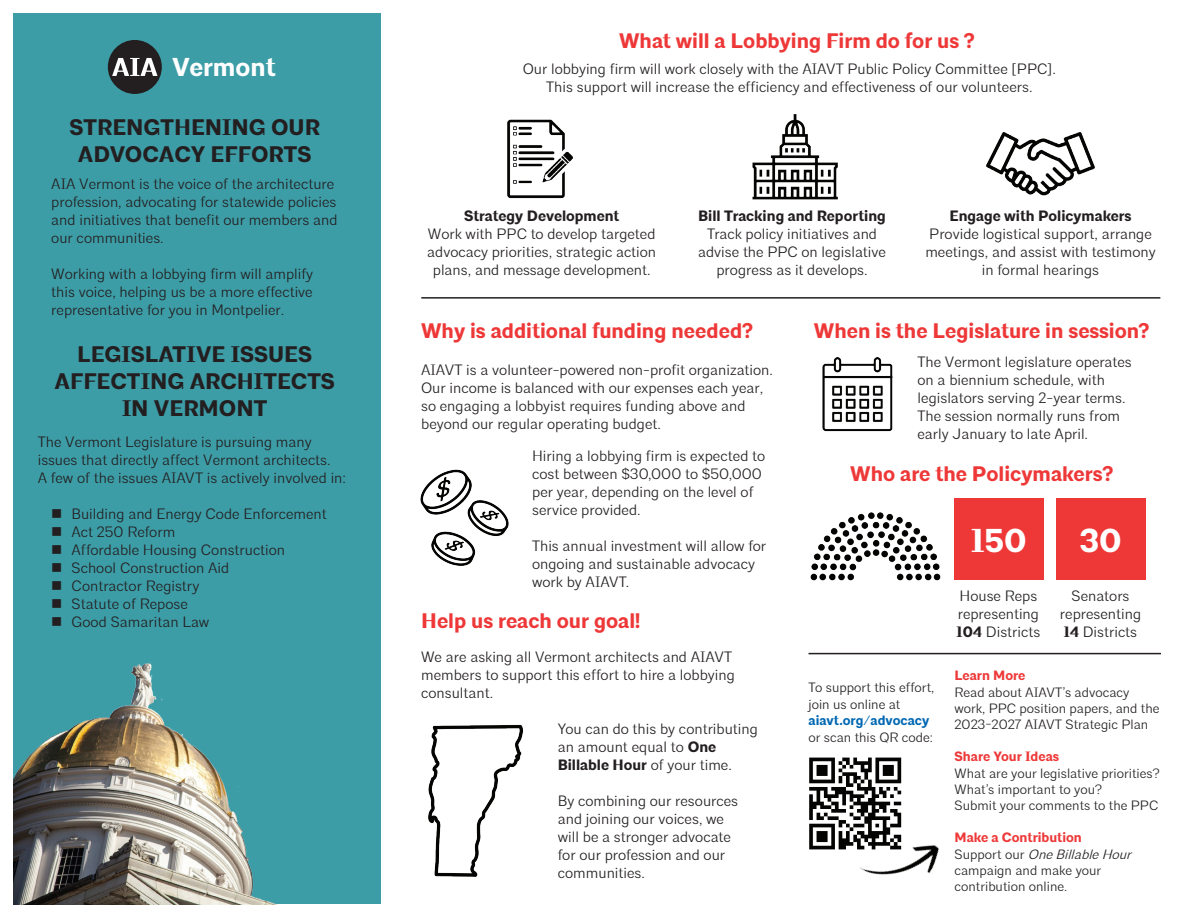
<style>
.page{position:relative;width:1188px;height:918px;background:#fff}
.page>*{position:absolute;margin:0;border:0;box-sizing:border-box;transform-origin:0 0}
.t1{font:700 33px "Architype";color:#fff}
.t2{font:700 25.8px "Architype";color:#fff}
.t3{font:700 22.5px/27px "Architype";color:#231f20;text-align:center}
.t4{font:700 21px "Architype";color:#ee3838}
.t5{font:300 15px/18px "Architype";color:#231f20}
.t6{font:700 15px "Architype";color:#231f20}
.t7{font:300 13.5px/16.2px "Architype";color:#231f20}
.t8{font:700 13.5px "Architype";color:#ee3838}
.t9{font:700 13.5px "Architype";color:#0168b3}
.s1{font-weight:700}
.s2{font-weight:700;color:#ee3838}
.s3{font-style:italic}
</style>
<div class="page">
<div style="left:14px;top:14px;width:367px;height:890px;background:#3d9da7"></div>
<div style="left:108px;top:40px;width:54px;height:54px;background:#231f20;border-radius:50%"></div>
<svg style="left:112px;top:58px;width:46px;height:18px"></svg>
<img style="left:14px;top:662px;width:263px;height:243px">
<div style="left:954px;top:499px;width:90px;height:81px;background:#ee3838"></div>
<div style="left:1056px;top:499px;width:89px;height:81px;background:#ee3838"></div>
<img style="left:822px;top:358px;width:71px;height:74px">
<img style="left:986px;top:132px;width:109px;height:64px">
<img style="left:428px;top:724px;width:96px;height:153px">
<img style="left:507px;top:119px;width:66px;height:80px">
<img style="left:752px;top:114px;width:86px;height:86px">
<img style="left:810px;top:512px;width:131px;height:69px">
<hr style="left:809px;top:653px;width:352px;height:1px;background:#231f20">
<img style="left:420px;top:469px;width:89px;height:97px">
<hr style="left:421px;top:297px;width:739px;height:2px;background:#231f20">
<img style="left:809px;top:757px;width:93px;height:93px">
<img style="left:843px;top:801px;width:96px;height:74px">
<h2 class="t2" style="left:172px;top:51px;width:105px">Vermont</h2>
<h3 class="t3" style="left:69px;top:114px;width:252px">STRENGTHENING OUR<br>ADVOCACY EFFORTS</h3>
<p class="t5" style="left:51px;top:175px;width:288px">AIA Vermont is the voice of the architecture profession, advocating for statewide policies and initiatives that benefit our members and our communities.</p>
<p class="t5" style="left:51px;top:265px;width:263px;text-align:justify">Working with a lobbying firm will amplify this voice, helping us be a more effective representative for you in Montpelier.</p>
<h3 class="t3" style="left:54px;top:342px;width:282px">LEGISLATIVE ISSUES<br>AFFECTING ARCHITECTS<br>IN VERMONT</h3>
<p class="t5" style="left:38px;top:433px;width:310px">The Vermont Legislature is pursuing many issues that directly affect Vermont architects.<br>A few of the issues AIAVT is actively involved in:</p>
<p class="t5" style="left:72px;top:505px;width:257px">Building and Energy Code Enforcement<br>Act 250 Reform<br>Affordable Housing Construction<br>School Construction Aid<br>Contractor Registry<br>Statute of Repose<br>Good Samaritan Law</p>
<h3 class="t4" style="left:619px;top:28px;width:357px">What will a Lobbying Firm do for us ?</h3>
<p class="t5" style="left:523px;top:60px;width:535px;text-align:center">Our lobbying firm will work closely with the AIAVT Public Policy Committee [PPC].<br>This support will increase the efficiency and effectiveness of our volunteers.</p>
<p class="t6" style="left:464px;top:207px;width:157px">Strategy Development</p>
<p class="t5" style="left:427px;top:225px;width:230px;text-align:center">Work with PPC to develop targeted advocacy priorities, strategic action plans, and message development.</p>
<p class="t6" style="left:698px;top:207px;width:189px">Bill Tracking and Reporting</p>
<p class="t5" style="left:698px;top:225px;width:189px;text-align:center">Track policy initiatives and advise the PPC on legislative progress as it develops.</p>
<p class="t6" style="left:949px;top:207px;width:184px">Engage with Policymakers</p>
<p class="t5" style="left:925px;top:225px;width:232px;text-align:center">Provide logistical support, arrange meetings, and assist with testimony in formal hearings</p>
<h3 class="t4" style="left:421px;top:318px;width:333px">Why is additional funding needed?</h3>
<p class="t5" style="left:421px;top:361px;width:353px">AIAVT is a volunteer-powered non-profit organization.<br>Our income is balanced with our expenses each year, so engaging a lobbyist requires funding above and beyond our regular operating budget.</p>
<p class="t5" style="left:532px;top:447px;width:235px">Hiring a lobbying firm is expected to cost between $30,000 to $50,000 per year, depending on the level of service provided.</p>
<p class="t5" style="left:532px;top:537px;width:236px">This annual investment will allow for ongoing and sustainable advocacy work by AIAVT.</p>
<h3 class="t4" style="left:421px;top:608px;width:221px">Help us reach our goal!</h3>
<p class="t5" style="left:421px;top:648px;width:315px">We are asking all Vermont architects and AIAVT members to support this effort to hire a lobbying consultant.</p>
<p class="t5" style="left:558px;top:720px;width:201px">You can do this by contributing an amount equal to <span class="s1">One<br>Billable Hour</span> of your time.</p>
<p class="t5" style="left:558px;top:792px;width:182px">By combining our resources and joining our voices, we will be a stronger advocate for our profession and our communities.</p>
<h3 class="t4" style="left:814px;top:318px;width:337px">When is the Legislature in session?</h3>
<p class="t5" style="left:918px;top:353px;width:216px">The Vermont legislature operates on a biennium schedule, with legislators serving 2-year terms.<br>The session normally runs from early January to late April.</p>
<h3 class="t4" style="left:850px;top:461px;width:264px">Who are the Policymakers?</h3>
<p class="t7" style="left:809px;top:680px;width:127px">To support this effort, join us online at</p>
<p class="t9" style="left:809px;top:713px;width:122px">aiavt.org/advocacy</p>
<p class="t7" style="left:809px;top:729px;width:126px">or scan this QR code:</p>
<h1 class="t1" style="left:971px;top:520px;width:57px">150</h1>
<h1 class="t1" style="left:1080px;top:520px;width:43px">30</h1>
<p class="t5" style="left:1060px;top:587px;width:83px;text-align:center">Senators representing<br><span class="s1">14</span> Districts</p>
<p class="t5" style="left:957px;top:587px;width:85px">House Reps representing<br><span class="s1">104</span> Districts</p>
<p class="t8" style="left:954px;top:668px;width:73px">Learn More</p>
<p class="t7" style="left:954px;top:684px;width:207px">Read about AIAVT’s advocacy work, PPC position papers, and the<br>2023-2027 AIAVT Strategic Plan</p>
<p class="t8" style="left:954px;top:749px;width:106px">Share Your Ideas</p>
<p class="t7" style="left:954px;top:765px;width:206px">What are your legislative priorities?<br>What’s important to you?<br>Submit your comments to the PPC</p>
<p class="t7" style="left:954px;top:830px;width:182px"><span class="s2">Make a Contribution<br></span>S u p p o r t o u r <span class="s3">OneBillableHour </span>campaign and make your contribution online.</p>
</div>
